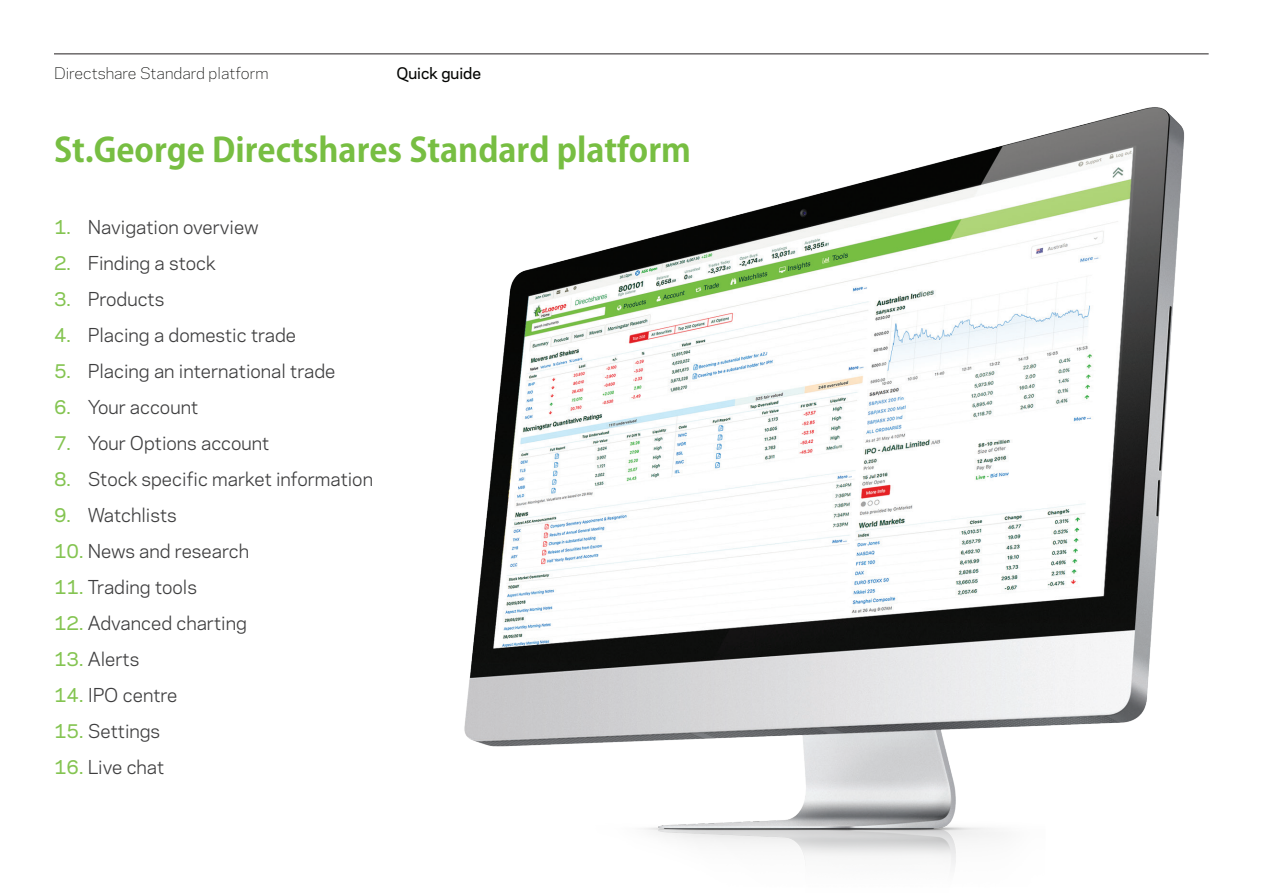
<style>
.page{position:relative;width:1263px;height:893px;background:#fff}
.page>*{position:absolute;margin:0;border:0;box-sizing:border-box;transform-origin:0 0}
.t1{font:700 33px "Adobe Gothic Std";color:#77be42}
.t2{font:18px "Polaris";color:#3e3e3f}
.t3{font:300 15px "Polaris";color:#040503}
.t4{font:500 15px "Polaris";color:#040503}
.s1{font-weight:500;color:#84c451}
</style>
<div class="page">
<hr style="left:54px;top:54px;width:1155px;height:1px;background:#231f20">
<img style="left:464px;top:107px;width:721px;height:759px">
<p class="t3" style="left:54px;top:62px;width:216px">Directshare Standard platform</p>
<p class="t4" style="left:396px;top:62px;width:86px">Quick guide</p>
<h1 class="t1" style="left:54px;top:131px;width:638px">St.George Directshares Standard platform</h1>
<p class="t2" style="left:54px;top:214px;width:206px"><span class="s1">1.</span> Navigation overview</p>
<p class="t2" style="left:54px;top:250px;width:163px"><span class="s1">2.</span> Finding a stock</p>
<p class="t2" style="left:54px;top:286px;width:112px"><span class="s1">3.</span> Products</p>
<p class="t2" style="left:54px;top:322px;width:244px"><span class="s1">4.</span> Placing a domestic trade</p>
<p class="t2" style="left:54px;top:358px;width:283px"><span class="s1">5.</span> Placing an international trade</p>
<p class="t2" style="left:54px;top:394px;width:146px"><span class="s1">6.</span> Your account</p>
<p class="t2" style="left:54px;top:430px;width:217px"><span class="s1">7.</span> Your Options account</p>
<p class="t2" style="left:54px;top:466px;width:320px"><span class="s1">8.</span> Stock specific market information</p>
<p class="t2" style="left:54px;top:502px;width:124px"><span class="s1">9.</span> Watchlists</p>
<p class="t2" style="left:54px;top:538px;width:196px"><span class="s1">10.</span> News and research</p>
<p class="t2" style="left:54px;top:574px;width:144px"><span class="s1">11.</span> Trading tools</p>
<p class="t2" style="left:54px;top:610px;width:194px"><span class="s1">12.</span> Advanced charting</p>
<p class="t2" style="left:54px;top:646px;width:87px"><span class="s1">13.</span> Alerts</p>
<p class="t2" style="left:54px;top:682px;width:125px"><span class="s1">14.</span> IPO centre</p>
<p class="t2" style="left:54px;top:718px;width:108px"><span class="s1">15.</span> Settings</p>
<p class="t2" style="left:54px;top:754px;width:112px"><span class="s1">16.</span> Live chat</p>
</div>
